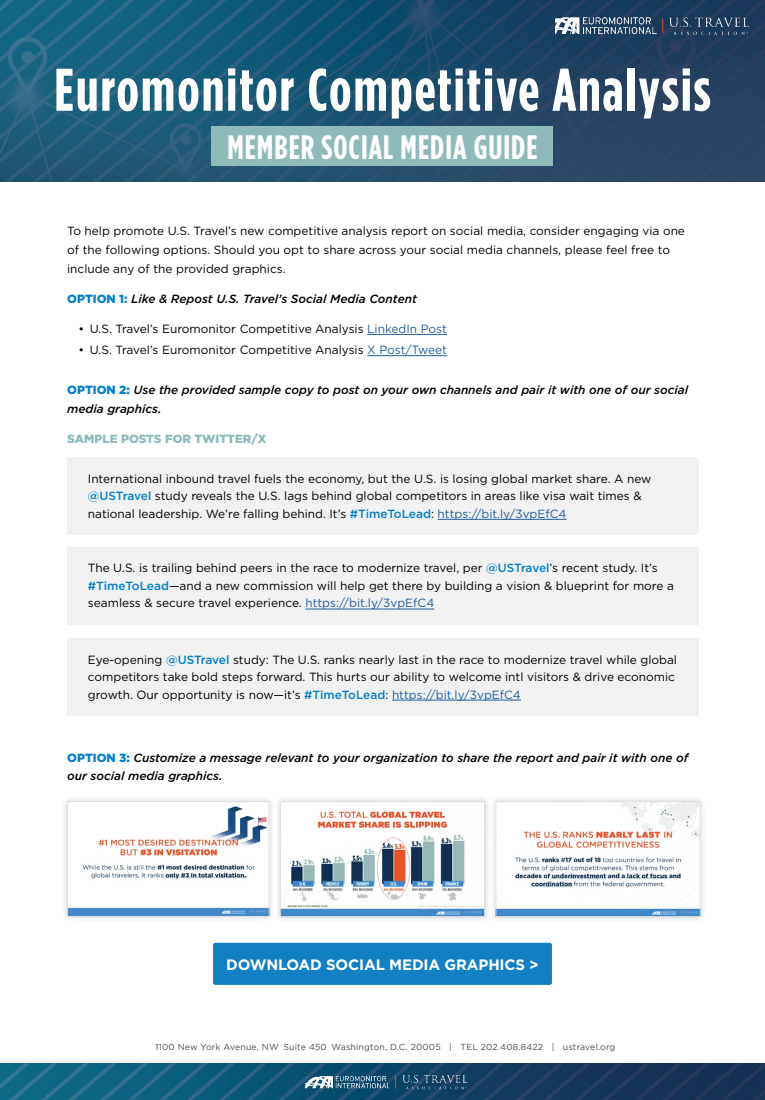
<style>
.page{position:relative;width:765px;height:1100px;background:#fff}
.page>*{position:absolute;margin:0;border:0;box-sizing:border-box;transform-origin:0 0}
.t1{font:700 60px "Gotham Condensed";letter-spacing:.03em;color:#fff}
.t2{font:700 33.75px "Gotham Condensed";letter-spacing:.03em;color:#fff}
.t3{font:700 15px "Gotham";letter-spacing:-.01em;color:#fff}
.t4{font:11.88px/17.5px "Gotham";color:#000}
.t5{font:italic 500 11.88px/18.8px "Gotham";color:#000}
.t6{font:900 11.88px "Gotham";color:#8ebab9}
.t7{font:8.75px "Gotham";letter-spacing:.02em;color:#4d4d4f}
.s1{font-weight:900;font-style:normal;color:#0480c8}
.s2{color:#215e9e}
.s3{font-weight:500;color:#0580c7}
</style>
<div class="page">
<div style="left:67px;top:458px;width:631px;height:77px;background:#f1f1f2"></div>
<div style="left:67px;top:548px;width:631px;height:77px;background:#f1f1f2"></div>
<div style="left:67px;top:639px;width:631px;height:77px;background:#f1f1f2"></div>
<img style="left:0;top:0;width:765px;height:182px">
<img style="left:1px;top:1063px;width:764px;height:37px">
<hr style="left:367px;top:334px;width:80px;height:1px;background:#215e9e">
<hr style="left:367px;top:355px;width:80px;height:1px;background:#215e9e">
<div style="left:213px;top:943px;width:339px;height:42px;background:#1380c4;border-radius:2px"></div>
<div style="left:61px;top:795px;width:215px;height:128px;background:#000;opacity:.2"></div>
<img style="left:70px;top:804px;width:197px;height:111px">
<div style="left:68px;top:802px;width:201px;height:115px;border:1px solid #dcddde"></div>
<div style="left:273px;top:795px;width:219px;height:128px;background:#000;opacity:.2"></div>
<img style="left:282px;top:803px;width:201px;height:112px">
<div style="left:280px;top:801px;width:205px;height:116px;border:1px solid #dcddde"></div>
<div style="left:489px;top:795px;width:218px;height:128px;background:#000;opacity:.2"></div>
<img style="left:498px;top:803px;width:200px;height:112px">
<div style="left:496px;top:801px;width:204px;height:116px;border:1px solid #dcddde"></div>
<img style="left:555px;top:11px;width:103px;height:29px">
<img style="left:667px;top:16px;width:84px;height:21px">
<svg style="left:662px;top:19px;width:1px;height:14px"></svg>
<div style="left:211px;top:127px;width:342px;height:39px;background:#8ebab9"></div>
<hr style="left:438px;top:519px;width:129px;height:1px;background:#215e9e">
<hr style="left:305px;top:609px;width:129px;height:1px;background:#215e9e">
<hr style="left:392px;top:700px;width:129px;height:1px;background:#215e9e">
<img style="left:303px;top:1068px;width:86px;height:27px">
<img style="left:403px;top:1073px;width:65px;height:17px">
<svg style="left:395px;top:1075px;width:1px;height:14px"></svg>
<h1 class="t1" style="left:54px;top:55px;width:658px">Euromonitor Competitive Analysis</h1>
<h2 class="t2" style="left:227px;top:127px;width:312px">MEMBER SOCIAL MEDIA GUIDE</h2>
<p class="t4" style="left:67px;top:222px;width:619px;line-height:18.8px">To help promote U.S. Travel’s new competitive analysis report on social media, consider engaging via one of the following options. Should you opt to share across your social media channels, please feel free to include any of the provided graphics.</p>
<p class="t5" style="left:67px;top:289px;width:351px"><span class="s1">OPTION 1:</span> Like &amp; Repost U.S. Travel’s Social Media Content</p>
<p class="t4" style="left:78px;top:320px;width:370px">• U.S. Travel’s Euromonitor Competitive Analysis <span class="s2">LinkedIn Post</span></p>
<p class="t4" style="left:78px;top:341px;width:370px">• U.S. Travel’s Euromonitor Competitive Analysis <span class="s2">X Post/Tweet</span></p>
<p class="t5" style="left:67px;top:380px;width:623px"><span class="s1">OPTION 2:</span> Use the provided sample copy to post on your own channels and pair it with one of our social media graphics.</p>
<p class="t6" style="left:67px;top:430px;width:201px">SAMPLE POSTS FOR TWITTER/X</p>
<p class="t4" style="left:88px;top:470px;width:565px">International inbound travel fuels the economy, but the U.S. is losing global market share. A new <span class="s3">@USTravel</span> study reveals the U.S. lags behind global competitors in areas like visa wait times &amp; national leadership. We’re falling behind. It’s <span class="s3">#TimeToLead</span>: <span class="s2">https://bit.ly/3vpEfC4</span></p>
<p class="t4" style="left:88px;top:559px;width:588px">The U.S. is trailing behind peers in the race to modernize travel, per <span class="s3">@USTravel</span>’s recent study. It’s <span class="s3">#TimeToLead</span>—and a new commission will help get there by building a vision &amp; blueprint for more a seamless &amp; secure travel experience. <span class="s2">https://bit.ly/3vpEfC4</span></p>
<p class="t4" style="left:88px;top:650px;width:591px">Eye-opening <span class="s3">@USTravel</span> study: The U.S. ranks nearly last in the race to modernize travel while global competitors take bold steps forward. This hurts our ability to welcome intl visitors &amp; drive economic growth. Our opportunity is now—it’s <span class="s3">#TimeToLead</span>: <span class="s2">https://bit.ly/3vpEfC4</span></p>
<p class="t5" style="left:67px;top:748px;width:623px"><span class="s1">OPTION 3:</span> Customize a message relevant to your organization to share the report and pair it with one of our social media graphics.</p>
<p class="t3" style="left:226px;top:954px;width:314px">DOWNLOAD SOCIAL MEDIA GRAPHICS &gt;</p>
<p class="t7" style="left:156px;top:1041px;width:461px">1100 New York Avenue, NW Suite 450 Washington, D.C. 20005 | TEL 202.408.8422 | ustravel.org</p>
</div>
